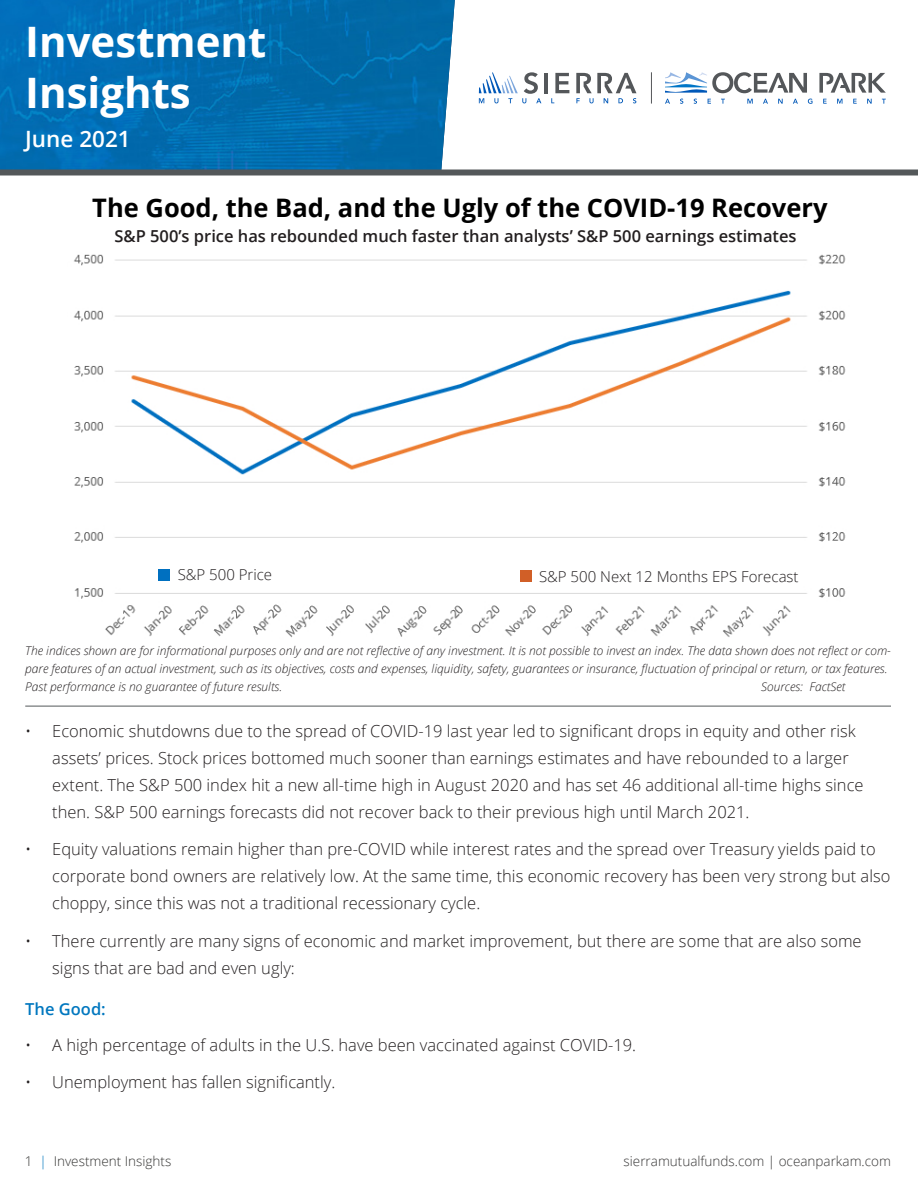
<style>
.page{position:relative;width:918px;height:1188px;background:#fff}
.page>*{position:absolute;margin:0;border:0;box-sizing:border-box;transform-origin:0 0}
.t1{font:700 42px/50.4px "Open Sans";color:#fff}
.t2{font:700 25.5px "Open Sans";color:#000}
.t3{font:600 22.5px "Open Sans";color:#fff}
.t4{font:300 16.5px/27px "Open Sans";color:#231f20}
.t5{font:600 16.5px "Open Sans";color:#231f20}
.t6{font:600 16.5px "Open Sans";color:#0077bf}
.t7{font:300 15px "Open Sans";color:#231f20}
.t8{font:300 13.5px "Open Sans";color:#363535}
.t9{font:300 13.5px "Open Sans";color:#353534}
.t10{font:italic 300 12px/18px "Open Sans";color:#231f20}
.s1{color:#0077bf}
</style>
<div class="page">
<img style="left:74px;top:254px;width:772px;height:384px">
<img style="left:0;top:0;width:455px;height:170px">
<hr style="left:544px;top:73px;width:4px;height:20px;background:#54575a">
<svg style="left:479px;top:72px;width:62px;height:31px"></svg>
<svg style="left:551px;top:73px;width:18px;height:30px"></svg>
<svg style="left:576px;top:73px;width:61px;height:30px"></svg>
<svg style="left:747px;top:99px;width:6px;height:5px"></svg>
<svg style="left:763px;top:99px;width:5px;height:5px"></svg>
<svg style="left:778px;top:99px;width:5px;height:5px"></svg>
<svg style="left:793px;top:99px;width:5px;height:5px"></svg>
<svg style="left:808px;top:99px;width:5px;height:5px"></svg>
<svg style="left:823px;top:99px;width:4px;height:5px"></svg>
<svg style="left:837px;top:99px;width:5px;height:5px"></svg>
<svg style="left:853px;top:99px;width:4px;height:5px"></svg>
<svg style="left:867px;top:99px;width:5px;height:5px"></svg>
<svg style="left:882px;top:99px;width:4px;height:5px"></svg>
<svg style="left:665px;top:99px;width:5px;height:5px"></svg>
<svg style="left:680px;top:99px;width:3px;height:5px"></svg>
<svg style="left:694px;top:99px;width:3px;height:5px"></svg>
<svg style="left:708px;top:99px;width:3px;height:5px"></svg>
<svg style="left:721px;top:99px;width:4px;height:5px"></svg>
<svg style="left:819px;top:73px;width:67px;height:20px"></svg>
<svg style="left:665px;top:72px;width:142px;height:21px"></svg>
<hr style="left:651px;top:72px;width:1px;height:32px;background:#54575a">
<div style="left:0;top:170px;width:918px;height:6px;background:#54585a"></div>
<hr style="left:25px;top:706px;width:866px;height:1px;background:#54585a">
<div style="left:520px;top:570px;width:12px;height:12px;background:#d15f27"></div>
<div style="left:159px;top:569px;width:11px;height:11px;background:#0070c0"></div>
<p class="t1" style="left:25px;top:16px;width:243px">Investment<br>Insights</p>
<p class="t3" style="left:25px;top:124px;width:107px">June 2021</p>
<p class="t2" style="left:92px;top:190px;width:737px">The Good, the Bad, and the Ugly of the COVID-19 Recovery</p>
<p class="t5" style="left:114px;top:225px;width:684px">S&amp;P 500’s price has rebounded much faster than analysts’ S&amp;P 500 earnings estimates</p>
<p class="t7" style="left:178px;top:565px;width:96px">S&amp;P 500 Price</p>
<p class="t7" style="left:539px;top:566px;width:261px">S&amp;P 500 Next 12 Months EPS Forecast</p>
<p class="t10" style="left:25px;top:641px;width:867px">The indices shown are for informational purposes only and are not reflective of any investment. It is not possible to invest an index. The data shown does not reflect or com&shy;pare features of an actual investment, such as its objectives, costs and expenses, liquidity, safety, guarantees or insurance, fluctuation of principal or return, or tax features.<br>Past performance is no guarantee of future results.</p>
<p class="t10" style="left:761px;top:677px;width:86px">Sources: FactSet</p>
<p class="t4" style="left:52px;top:717px;width:813px;text-indent:-27px">• Economic shutdowns due to the spread of COVID-19 last year led to significant drops in equity and other risk assets’ prices. Stock prices bottomed much sooner than earnings estimates and have rebounded to a larger extent. The S&amp;P 500 index hit a new all-time high in August 2020 and has set 46 additional all-time highs since then. S&amp;P 500 earnings forecasts did not recover back to their previous high until March 2021.</p>
<p class="t4" style="left:52px;top:836px;width:840px;text-indent:-27px">• Equity valuations remain higher than pre-COVID while interest rates and the spread over Treasury yields paid to corporate bond owners are relatively low. At the same time, this economic recovery has been very strong but also choppy, since this was not a traditional recessionary cycle.</p>
<p class="t4" style="left:52px;top:927px;width:811px;text-indent:-27px">• There currently are many signs of economic and market improvement, but there are some that are also some signs that are bad and even ugly:</p>
<p class="t6" style="left:25px;top:997px;width:82px">The Good:</p>
<p class="t4" style="left:25px;top:1031px;width:612px">• A high percentage of adults in the U.S. have been vaccinated against COVID-19.</p>
<p class="t4" style="left:25px;top:1068px;width:312px">• Unemployment has fallen significantly.</p>
<p class="t9" style="left:25px;top:1152px;width:148px">1 <span class="s1">|</span> Investment Insights</p>
<p class="t8" style="left:624px;top:1152px;width:269px">sierramutualfunds.com | oceanparkam.com</p>
</div>
